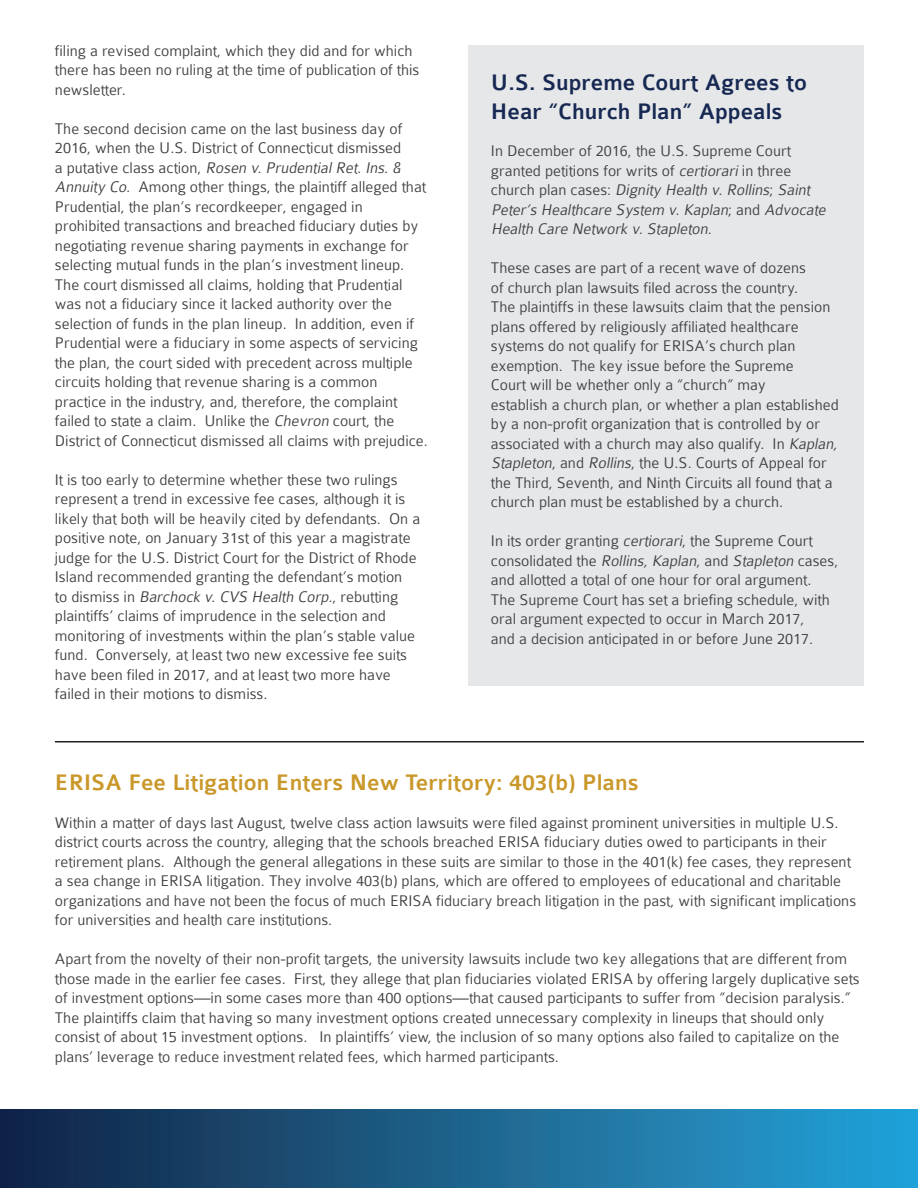
<style>
.page{position:relative;width:918px;height:1188px;background:#fff}
.page>*{position:absolute;margin:0;border:0;box-sizing:border-box;transform-origin:0 0}
.t1{font:500 24px "Colaborate";color:#ca982a}
.t2{font:500 24px/28.8px "Colaborate";color:#172953}
.t3{font:300 16.5px/19.5px "Colaborate";color:#3e3e3f}
.t4{font:italic 300 16.5px/19.5px "Colaborate";color:#3e3e3f}
.s1{font-style:italic}
.s2{font-style:normal}
</style>
<div class="page">
<div style="left:468px;top:46px;width:395px;height:640px;background:#e6e7e9"></div>
<div style="left:0;top:1109px;width:918px;height:79px;background:linear-gradient(to right,#132242,#25a4d9)"></div>
<hr style="left:55px;top:741px;width:809px;height:1px;background:#231f20">
<p class="t3" style="left:55px;top:41px;width:366px">filing a revised complaint, which they did and for which there has been no ruling at the time of publication of this newsletter.</p>
<p class="t3" style="left:55px;top:119px;width:374px">The second decision came on the last business day of 2016, when the U.S. District of Connecticut dismissed<br>a p u ta ti v e c l a s s a cti o n , <span class="s1">Rosen v.PrudentialRet.Ins.&amp; Annuity Co.</span> Among other things, the plaintiff alleged that Prudential, the plan’s recordkeeper, engaged in prohibited transactions and breached fiduciary duties by negotiating revenue sharing payments in exchange for selecting mutual funds in the plan’s investment lineup.<br>The court dismissed all claims, holding that Prudential was not a fiduciary since it lacked authority over the selection of funds in the plan lineup. In addition, even if Prudential were a fiduciary in some aspects of servicing the plan, the court sided with precedent across multiple circuits holding that revenue sharing is a common practice in the industry, and, therefore, the complaint failed to state a claim. Unlike the <span class="s1">Chevron</span> court, the District of Connecticut dismissed all claims with prejudice.</p>
<p class="t3" style="left:55px;top:470px;width:367px">It is too early to determine whether these two rulings represent a trend in excessive fee cases, although it is likely that both will be heavily cited by defendants. On a positive note, on January 31st of this year a magistrate judge for the U.S. District Court for the District of Rhode Island recommended granting the defendant’s motion<br>to d i s m i s s i n <span class="s1">Barchock v.CVS Health Corp.</span>, re b u tti n g plaintiffs’ claims of imprudence in the selection and monitoring of investments within the plan’s stable value fund. Conversely, at least two new excessive fee suits have been filed in 2017, and at least two more have failed in their motions to dismiss.</p>
<h1 class="t2" style="left:491px;top:69px;width:317px">U.S. Supreme Court Agrees to<br>Hear “Church Plan” Appeals</h1>
<p class="t4" style="left:491px;top:142px;width:339px"><span class="s2">In December of 2016, the U.S. Supreme Court granted petitions for writs of</span> certiorari<span class="s2">in three<br>c h u r c h p l a n c a s e s :</span> Dignity Health v.Rollins<span class="s2">;</span> Saint Peter’s Healthcare System v.Kaplan<span class="s2">; a n d</span> Advocate Health Care Network v.Stapleton<span class="s2">.</span></p>
<p class="t3" style="left:491px;top:259px;width:351px">These cases are part of a recent wave of dozens<br>of church plan lawsuits filed across the country.<br>The plaintiffs in these lawsuits claim that the pension plans offered by religiously affiliated healthcare systems do not qualify for ERISA’s church plan exemption. The key issue before the Supreme<br>Court will be whether only a “church” may<br>establish a church plan, or whether a plan established by a non-profit organization that is controlled by or associated with a church may also qualify. In <span class="s1">Kaplan, Stapleton</span>, and <span class="s1">Rollins</span>, the U.S. Courts of Appeal for the Third, Seventh, and Ninth Circuits all found that a church plan must be established by a church.</p>
<p class="t3" style="left:491px;top:532px;width:349px">In its order granting <span class="s1">certiorari</span>, the Supreme Court<br>c o n s o l i d a te d th e <span class="s1">Rollins,Kaplan</span>, a n d <span class="s1">Stapleton</span> c a s e s , and allotted a total of one hour for oral argument.<br>The Supreme Court has set a briefing schedule, with oral argument expected to occur in March 2017,<br>and a decision anticipated in or before June 2017.</p>
<h1 class="t1" style="left:55px;top:770px;width:585px">ERISA Fee Litigation Enters New Territory: 403(b) Plans</h1>
<p class="t3" style="left:55px;top:813px;width:803px">Within a matter of days last August, twelve class action lawsuits were filed against prominent universities in multiple U.S. district courts across the country, alleging that the schools breached ERISA fiduciary duties owed to participants in their retirement plans. Although the general allegations in these suits are similar to those in the 401(k) fee cases, they represent a sea change in ERISA litigation. They involve 403(b) plans, which are offered to employees of educational and charitable organizations and have not been the focus of much ERISA fiduciary breach litigation in the past, with significant implications for universities and health care institutions.</p>
<p class="t3" style="left:55px;top:949px;width:806px">Apart from the novelty of their non-profit targets, the university lawsuits include two key allegations that are different from those made in the earlier fee cases. First, they allege that plan fiduciaries violated ERISA by offering largely duplicative sets of investment options—in some cases more than 400 options—that caused participants to suffer from “decision paralysis.” The plaintiffs claim that having so many investment options created unnecessary complexity in lineups that should only consist of about 15 investment options. In plaintiffs’ view, the inclusion of so many options also failed to capitalize on the plans’ leverage to reduce investment related fees, which harmed participants.</p>
</div>
